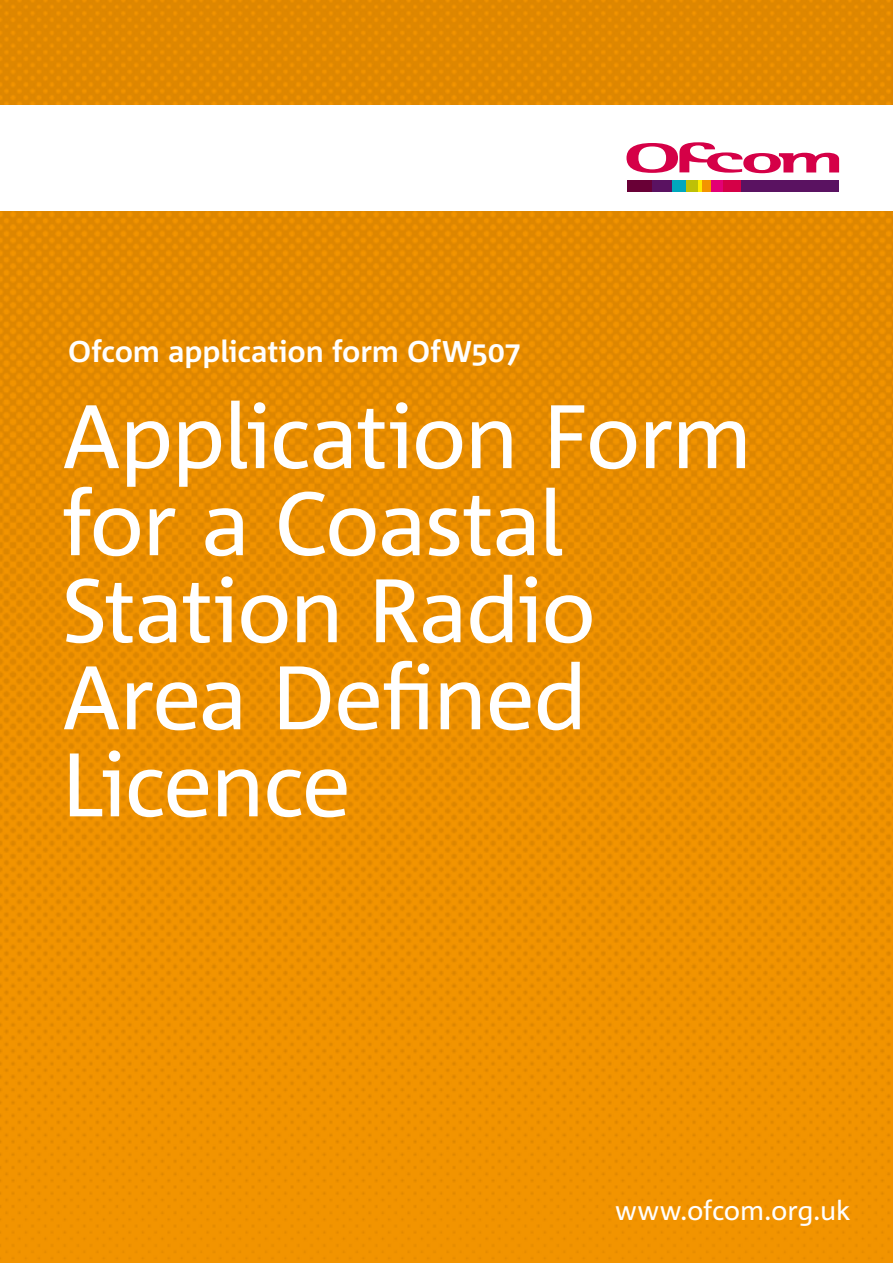
<style>
.page{position:relative;width:893px;height:1263px;background:#fff}
.page>*{position:absolute;margin:0;border:0;box-sizing:border-box;transform-origin:0 0}
.t1{font:90px/87px "Corpid";letter-spacing:-.02em;color:#fff}
.t2{font:700 30px "Corpid";letter-spacing:-.005em;color:#fff}
.t3{font:27px "Corpid";letter-spacing:-.01em;color:#fff}
</style>
<div class="page">
<img style="left:0;top:0;width:893px;height:1263px">
<div style="left:0;top:105px;width:893px;height:105px;background:#fff"></div>
<div style="left:741px;top:180px;width:98px;height:12px;background:#5a1261"></div>
<div style="left:723px;top:180px;width:18px;height:12px;background:#d50047"></div>
<div style="left:710px;top:180px;width:13px;height:12px;background:#e30075"></div>
<div style="left:702px;top:180px;width:8px;height:12px;background:#f39400"></div>
<hr style="left:698px;top:180px;width:4px;height:12px;background:#ffed00">
<div style="left:685px;top:180px;width:13px;height:12px;background:#bec007"></div>
<div style="left:672px;top:180px;width:13px;height:12px;background:#00a7bd"></div>
<div style="left:651px;top:180px;width:21px;height:12px;background:#5a1261"></div>
<div style="left:627px;top:180px;width:24px;height:12px;background:#690036"></div>
<svg style="left:626px;top:142px;width:213px;height:31px"></svg>
<p class="t2" style="left:68px;top:335px;width:454px">Ofcom application form OfW507</p>
<p class="t1" style="left:62px;top:394px;width:692px">Application Form for a Coastal<br>Station Radio<br>Area Defined<br>Licence</p>
<p class="t3" style="left:615px;top:1196px;width:237px">www.ofcom.org.uk</p>
</div>
